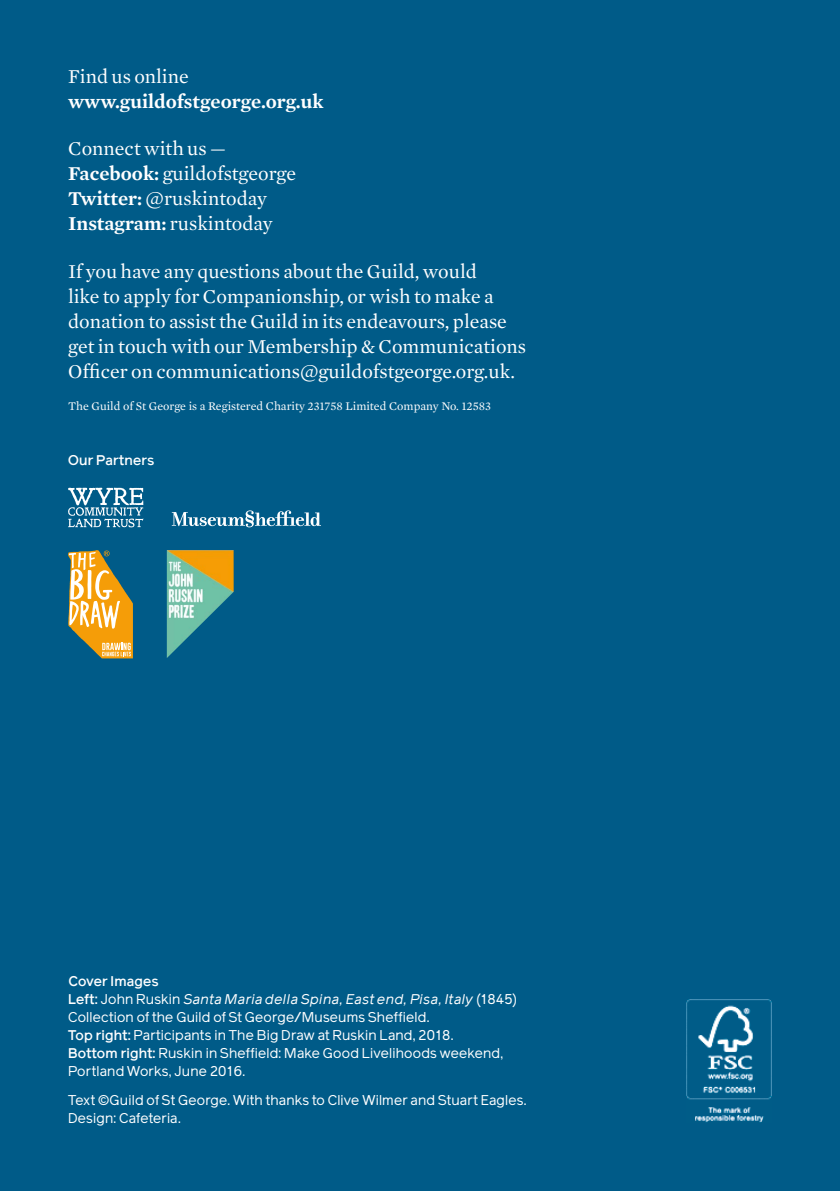
<style>
.page{position:relative;width:840px;height:1191px;background:#fff}
.page>*{position:absolute;margin:0;border:0;box-sizing:border-box;transform-origin:0 0}
.t1{font:20px/25px "Mercury Text G1 Roman";color:#fff}
.t2{font:600 20px "Mercury Text G1";color:#fff}
.t3{font:14px/18px "Reader";letter-spacing:.015em;color:#fff}
.t4{font:500 14px "Reader";letter-spacing:.02em;color:#fff}
.t5{font:12px "Mercury Text G1 Roman";color:#fff}
.s1{font-family:"Mercury Text G1";font-weight:600}
.s2{font-weight:500}
.s3{font-style:italic}
</style>
<div class="page">
<div style="left:0;top:0;width:839px;height:1191px;background:#005b88"></div>
<svg style="left:68px;top:550px;width:65px;height:108px"></svg>
<svg style="left:68px;top:488px;width:75px;height:39px"></svg>
<svg style="left:172px;top:510px;width:149px;height:17px"></svg>
<img style="left:167px;top:550px;width:66px;height:108px">
<img style="left:686px;top:999px;width:85px;height:124px">
<h1 class="t1" style="left:68px;top:64px;width:122px">Find us online</h1>
<h1 class="t2" style="left:68px;top:89px;width:257px">www.guildofstgeorge.org.uk</h1>
<h1 class="t1" style="left:68px;top:136px;width:229px">Connect with us —<br><span class="s1">Facebook:</span> guildofstgeorge<br><span class="s1">Twitter:</span> @ruskintoday<br><span class="s1">Instagram:</span> ruskintoday</h1>
<p class="t1" style="left:68px;top:259px;width:459px">If you have any questions about the Guild, would<br>like to apply for Companionship, or wish to make a donation to assist the Guild in its endeavours, please get in touch with our Membership &amp; Communications Officer on communications@guildofstgeorge.org.uk.</p>
<p class="t5" style="left:68px;top:398px;width:424px">The Guild of St George is a Registered Charity 231758 Limited Company No. 12583</p>
<p class="t4" style="left:68px;top:452px;width:88px">Our Partners</p>
<p class="t3" style="left:68px;top:971px;width:450px"><span class="s2">Cover Images<br>Left:</span> John Ruskin <span class="s3">Santa Maria della Spina, East end, Pisa, Italy</span> (1845)<br>Collection of the Guild of St George/Museums Sheffield.<br><span class="s2">Top right:</span> Participants in The Big Draw at Ruskin Land, 2018.<br><span class="s2">Bottom right:</span> Ruskin in Sheffield: Make Good Livelihoods weekend, Portland Works, June 2016.</p>
<p class="t3" style="left:68px;top:1091px;width:460px">Text ©Guild of St George. With thanks to Clive Wilmer and Stuart Eagles.<br>Design: Cafeteria.</p>
</div>
